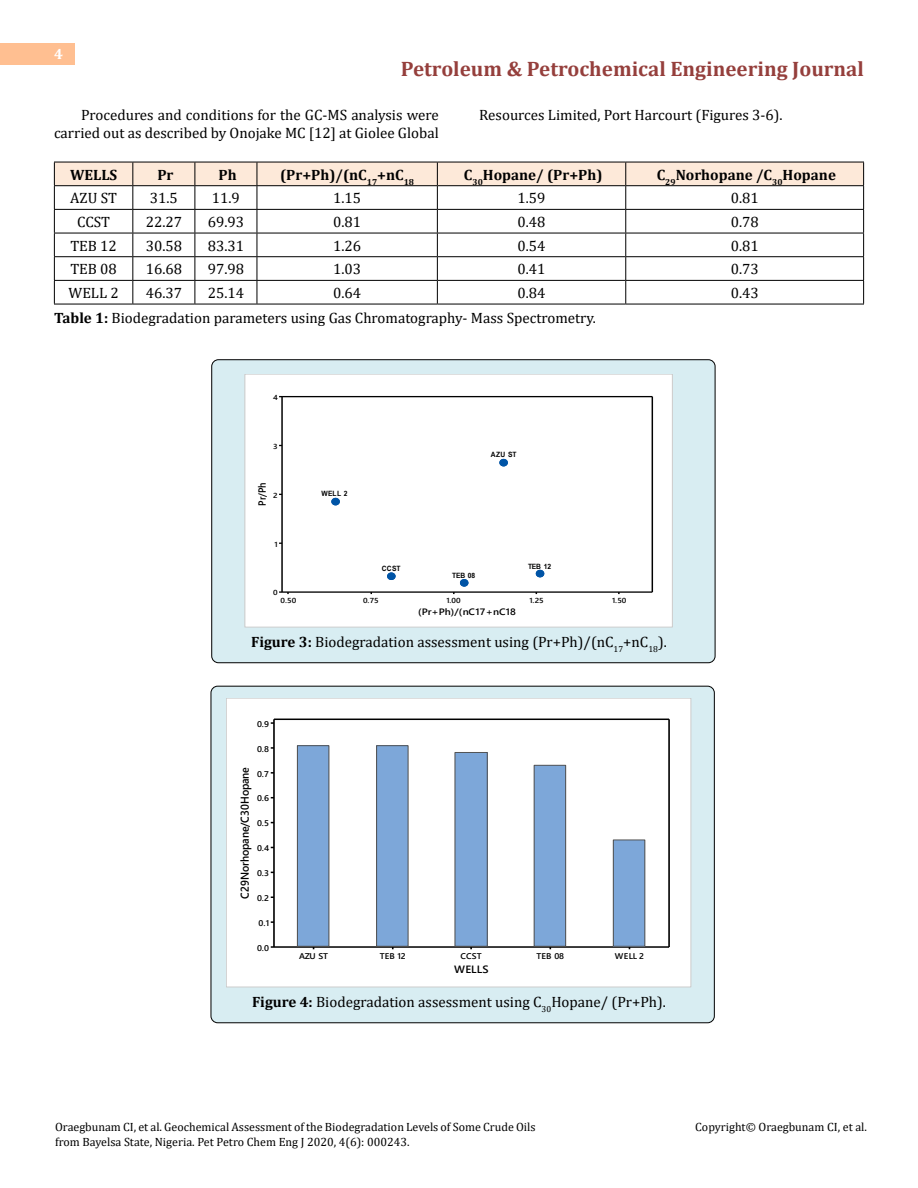
<style>
.page{position:relative;width:918px;height:1188px;background:#fff}
.page>*{position:absolute;margin:0;border:0;box-sizing:border-box;transform-origin:0 0}
.t1{font:700 21px "Cambria";color:#953f3c}
.t2{font:15px/18px "Cambria";color:#000;text-align:right}
.t3{font:700 15px "Cambria";color:#000}
.t4{font:700 15px "Cambria";color:#fff}
.t5{font:12px/14.4px "Cambria";color:#000}
.t6{font:600 11.25px "Segoe UI";letter-spacing:-.01em;color:#000;scale:.93 1}
.t7{font:600 10.5px "Segoe UI";letter-spacing:.01em;color:#000;scale:1.07 1}
.t8{font:600 10.35px "Segoe UI";color:#000;scale:.89 1}
.t9{font:600 9.3px "Segoe UI";letter-spacing:.005em;color:#000;scale:1.13 1}
.t10{font:600 8.25px "Segoe UI";color:#000;scale:1.07 1}
.t11{font:600 7.2px "Segoe UI";letter-spacing:-.01em;color:#000;scale:1.13 1}
.t12{font:700 7.2px "Arial Narrow";color:#000;scale:1.13 1}
.s1{font-weight:700}
</style>
<div class="page">
<div style="left:0;top:43px;width:75px;height:21px;background:#ffbf91"></div>
<div style="left:212px;top:360px;width:503px;height:303px;background:#d8edf2;border-radius:7px"></div>
<div style="left:211px;top:359px;width:504px;height:304px;border:1px solid #000;border-radius:7px"></div>
<div style="left:211px;top:686px;width:503px;height:337px;background:#d8edf2;border-radius:7px"></div>
<hr style="left:54px;top:304px;width:79px;height:1px;background:#000">
<hr style="left:133px;top:304px;width:62px;height:1px;background:#000">
<hr style="left:195px;top:304px;width:62px;height:1px;background:#000">
<hr style="left:257px;top:304px;width:180px;height:1px;background:#000">
<hr style="left:437px;top:304px;width:189px;height:1px;background:#000">
<hr style="left:626px;top:304px;width:238px;height:1px;background:#000">
<svg style="left:54px;top:162px;width:810px;height:142px"></svg>
<div style="left:245px;top:374px;width:427px;height:253px;background:#fff"></div>
<div style="left:245px;top:374px;width:428px;height:253px;border:1px solid #ccc"></div>
<hr style="left:282px;top:396px;width:370px;height:1px;background:#000">
<hr style="left:282px;top:591px;width:370px;height:2px;background:#000">
<svg style="left:279px;top:591px;width:10px;height:3px"></svg>
<hr style="left:652px;top:397px;width:1px;height:195px;background:#000">
<hr style="left:281px;top:397px;width:2px;height:195px;background:#000">
<div style="left:332px;top:498px;width:7px;height:7px;background:#0054a6;border-radius:50%"></div>
<div style="left:332px;top:498px;width:8px;height:7px;border:1px solid #0054a6;border-radius:50%"></div>
<div style="left:460px;top:580px;width:8px;height:6px;background:#0054a6;border-radius:50%"></div>
<div style="left:460px;top:579px;width:8px;height:7px;border:1px solid #0054a6;border-radius:50%"></div>
<div style="left:536px;top:570px;width:8px;height:7px;background:#0054a6;border-radius:50%"></div>
<div style="left:536px;top:570px;width:8px;height:7px;border:1px solid #0054a6;border-radius:50%"></div>
<div style="left:388px;top:573px;width:7px;height:7px;background:#0054a6;border-radius:50%"></div>
<div style="left:387px;top:573px;width:8px;height:7px;border:1px solid #0054a6;border-radius:50%"></div>
<div style="left:500px;top:459px;width:7px;height:7px;background:#0054a6;border-radius:50%"></div>
<div style="left:500px;top:459px;width:8px;height:7px;border:1px solid #0054a6;border-radius:50%"></div>
<div style="left:226px;top:698px;width:465px;height:289px;background:#fff"></div>
<div style="left:226px;top:698px;width:465px;height:289px;border:1px solid #ccc"></div>
<hr style="left:274px;top:719px;width:395px;height:1px;background:#000">
<hr style="left:274px;top:946px;width:395px;height:2px;background:#000">
<hr style="left:668px;top:719px;width:2px;height:228px;background:#000">
<hr style="left:273px;top:719px;width:2px;height:228px;background:#000">
<div style="left:613px;top:840px;width:32px;height:106px;background:#7da7d9"></div>
<div style="left:613px;top:840px;width:32px;height:107px;border:1px solid #515151"></div>
<div style="left:534px;top:765px;width:32px;height:181px;background:#7da7d9"></div>
<div style="left:534px;top:765px;width:32px;height:182px;border:1px solid #515151"></div>
<div style="left:455px;top:752px;width:32px;height:194px;background:#7da7d9"></div>
<div style="left:455px;top:752px;width:33px;height:195px;border:1px solid #515151"></div>
<div style="left:377px;top:746px;width:31px;height:200px;background:#7da7d9"></div>
<div style="left:376px;top:745px;width:32px;height:202px;border:1px solid #515151"></div>
<div style="left:297px;top:746px;width:32px;height:200px;background:#7da7d9"></div>
<div style="left:297px;top:745px;width:32px;height:202px;border:1px solid #515151"></div>
<p class="t4" style="left:54px;top:44px;width:10px">4</p>
<h1 class="t1" style="left:401px;top:54px;width:465px">Petroleum &amp; Petrochemical Engineering Journal</h1>
<p class="t2" style="left:54px;top:105px;width:386px">Procedures and conditions for the GC-MS analysis were carried out as described by Onojake MC [12] at Giolee Global</p>
<p class="t2" style="left:479px;top:105px;width:305px">Resources Limited, Port Harcourt (Figures 3-6).</p>
<p class="t3" style="left:70px;top:164px;width:49px">WELLS</p>
<p class="t3" style="left:157px;top:164px;width:18px">Pr</p>
<p class="t3" style="left:219px;top:164px;width:20px">Ph</p>
<p class="t3" style="left:280px;top:164px;width:136px">(Pr+Ph)/(nC<sub>17</sub>+nC<sub>18</sub></p>
<p class="t3" style="left:464px;top:164px;width:140px">C<sub>30</sub>Hopane/ (Pr+Ph)</p>
<p class="t3" style="left:657px;top:164px;width:181px">C<sub>29</sub>Norhopane /C<sub>30</sub>Hopane</p>
<p class="t2" style="left:70px;top:189px;width:48px">AZU ST</p>
<p class="t2" style="left:150px;top:189px;width:30px">31.5</p>
<p class="t2" style="left:212px;top:189px;width:30px">11.9</p>
<p class="t2" style="left:333px;top:189px;width:30px">1.15</p>
<p class="t2" style="left:518px;top:189px;width:30px">1.59</p>
<p class="t2" style="left:731px;top:189px;width:30px">0.81</p>
<p class="t2" style="left:77px;top:213px;width:34px">CCST</p>
<p class="t2" style="left:146px;top:213px;width:38px">22.27</p>
<p class="t2" style="left:208px;top:213px;width:38px">69.93</p>
<p class="t2" style="left:333px;top:213px;width:30px">0.81</p>
<p class="t2" style="left:518px;top:213px;width:30px">0.48</p>
<p class="t2" style="left:731px;top:213px;width:30px">0.78</p>
<p class="t2" style="left:70px;top:237px;width:48px">TEB 12</p>
<p class="t2" style="left:146px;top:237px;width:38px">30.58</p>
<p class="t2" style="left:208px;top:237px;width:38px">83.31</p>
<p class="t2" style="left:333px;top:237px;width:30px">1.26</p>
<p class="t2" style="left:518px;top:237px;width:30px">0.54</p>
<p class="t2" style="left:731px;top:237px;width:30px">0.81</p>
<p class="t2" style="left:70px;top:260px;width:48px">TEB 08</p>
<p class="t2" style="left:146px;top:260px;width:38px">16.68</p>
<p class="t2" style="left:208px;top:260px;width:38px">97.98</p>
<p class="t2" style="left:333px;top:260px;width:30px">1.03</p>
<p class="t2" style="left:518px;top:260px;width:30px">0.41</p>
<p class="t2" style="left:731px;top:260px;width:30px">0.73</p>
<p class="t2" style="left:69px;top:284px;width:52px">WELL 2</p>
<p class="t2" style="left:146px;top:284px;width:38px">46.37</p>
<p class="t2" style="left:208px;top:284px;width:38px">25.14</p>
<p class="t2" style="left:333px;top:284px;width:30px">0.64</p>
<p class="t2" style="left:518px;top:284px;width:30px">0.84</p>
<p class="t2" style="left:731px;top:284px;width:30px">0.43</p>
<p class="t2" style="left:54px;top:309px;width:543px"><span class="s1">Table 1:</span> Biodegradation parameters using Gas Chromatography- Mass Spectrometry.</p>
<p class="t11" style="left:273px;top:391px;width:6px">4</p>
<p class="t11" style="left:273px;top:439px;width:6px">3</p>
<p class="t8" style="left:252px;top:506px;width:28px;rotate:-90deg">Pr/Ph</p>
<p class="t12" style="left:321px;top:488px;width:25px">WELL 2</p>
<p class="t11" style="left:273px;top:488px;width:6px">2</p>
<p class="t11" style="left:275px;top:537px;width:4px">1</p>
<p class="t12" style="left:491px;top:449px;width:24px">AZU ST</p>
<p class="t12" style="left:382px;top:563px;width:18px">CCST</p>
<p class="t12" style="left:528px;top:561px;width:22px">TEB 12</p>
<p class="t12" style="left:452px;top:570px;width:22px">TEB 08</p>
<p class="t11" style="left:273px;top:586px;width:6px">0</p>
<p class="t11" style="left:281px;top:593px;width:15px">0.50</p>
<p class="t11" style="left:363px;top:593px;width:15px">0.75</p>
<p class="t11" style="left:446px;top:593px;width:14px">1.00</p>
<p class="t11" style="left:530px;top:593px;width:14px">1.25</p>
<p class="t11" style="left:612px;top:593px;width:14px">1.50</p>
<p class="t9" style="left:418px;top:602px;width:88px">(Pr+Ph)/(nC17+nC18</p>
<p class="t2" style="left:251px;top:633px;width:417px"><span class="s1">Figure 3:</span> Biodegradation assessment using (Pr+Ph)/(nC<sub>17</sub>+nC<sub>18</sub>).</p>
<p class="t10" style="left:257px;top:716px;width:13px">0.9</p>
<p class="t10" style="left:257px;top:741px;width:13px">0.8</p>
<p class="t10" style="left:257px;top:766px;width:13px">0.7</p>
<p class="t10" style="left:257px;top:791px;width:13px">0.6</p>
<p class="t10" style="left:257px;top:816px;width:13px">0.5</p>
<p class="t10" style="left:257px;top:841px;width:13px">0.4</p>
<p class="t10" style="left:257px;top:865px;width:13px">0.3</p>
<p class="t10" style="left:257px;top:890px;width:13px">0.2</p>
<p class="t10" style="left:259px;top:915px;width:12px">0.1</p>
<p class="t10" style="left:257px;top:940px;width:13px">0.0</p>
<p class="t6" style="left:234px;top:899px;width:143px;rotate:-90deg">C29Norhopane/C30Hopane</p>
<p class="t10" style="left:299px;top:948px;width:29px">AZU ST</p>
<p class="t10" style="left:380px;top:948px;width:26px">TEB 12</p>
<p class="t10" style="left:461px;top:948px;width:21px">CCST</p>
<p class="t10" style="left:537px;top:948px;width:27px">TEB 08</p>
<p class="t10" style="left:615px;top:948px;width:29px">WELL 2</p>
<p class="t7" style="left:454px;top:959px;width:34px">WELLS</p>
<p class="t2" style="left:252px;top:993px;width:415px"><span class="s1">Figure 4:</span> Biodegradation assessment using C<sub>30</sub>Hopane/ (Pr+Ph).</p>
<p class="t5" style="left:55px;top:1120px;width:482px">Oraegbunam CI, et al. Geochemical Assessment of the Biodegradation Levels of Some Crude Oils from Bayelsa State, Nigeria. Pet Petro Chem Eng J 2020, 4(6): 000243.</p>
<p class="t5" style="left:695px;top:1120px;width:173px">Copyright© Oraegbunam CI, et al.</p>
</div>
